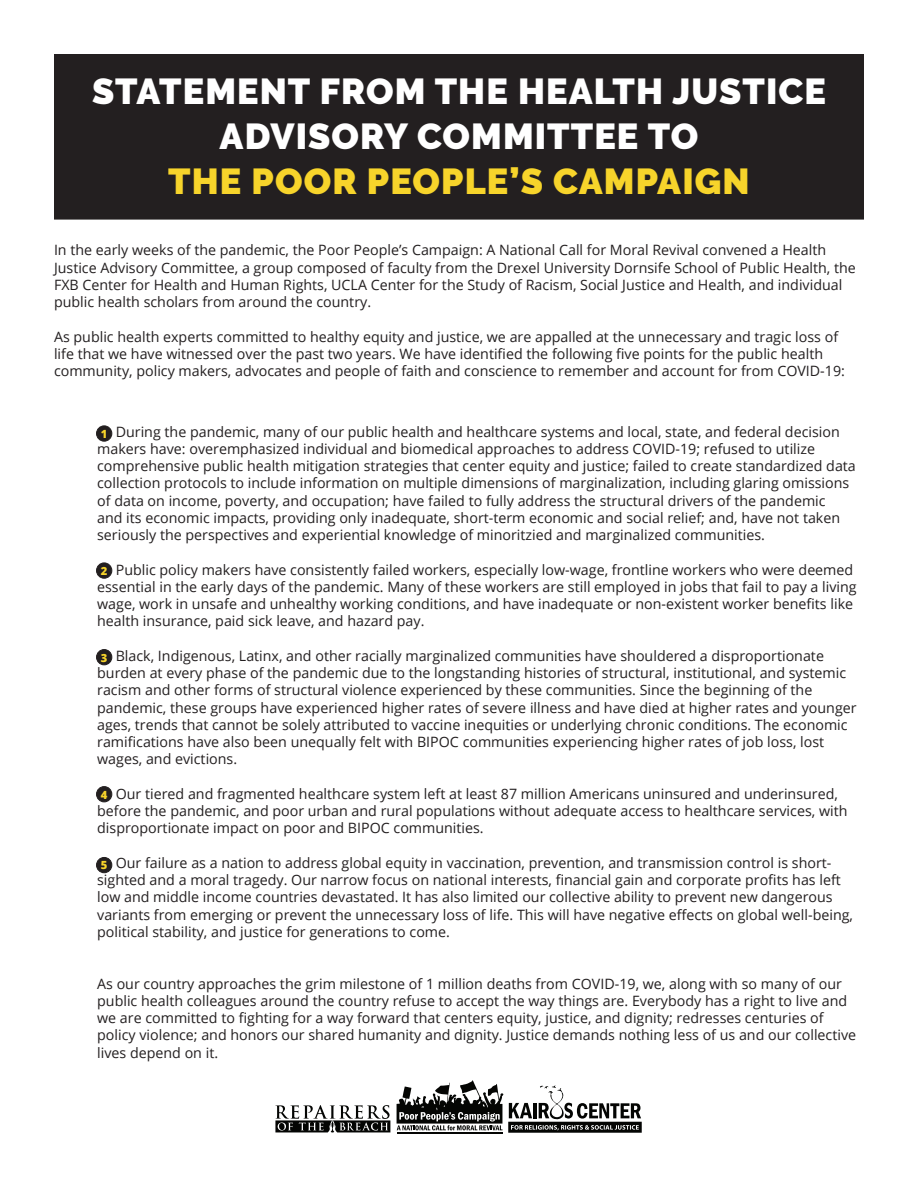
<style>
.page{position:relative;width:918px;height:1188px;background:#fff}
.page>*{position:absolute;margin:0;border:0;box-sizing:border-box;transform-origin:0 0}
.t1{font:900 36px/45px "Raleway";letter-spacing:.03em;color:#fff;text-align:center}
.t2{font:14.25px/17.2px "Open Sans";color:#231f20}
.t3{font:800 11.25px "Open Sans";color:#f7d42b}
.s1{color:#f7d42b}
</style>
<div class="page">
<div style="left:55px;top:55px;width:808px;height:164px;background:#231f20"></div>
<div style="left:54px;top:54px;width:810px;height:166px;border:2px solid #231f20"></div>
<svg style="left:275px;top:1105px;width:115px;height:27px"></svg>
<svg style="left:397px;top:1080px;width:245px;height:53px"></svg>
<hr style="left:397px;top:1132px;width:105px;height:1px;background:#040503">
<div style="left:97px;top:426px;width:15px;height:15px;background:#231f20;border-radius:50%"></div>
<div style="left:96px;top:425px;width:16px;height:17px;border:1px solid #231f20;border-radius:50%"></div>
<div style="left:97px;top:563px;width:15px;height:15px;background:#231f20;border-radius:50%"></div>
<div style="left:96px;top:563px;width:16px;height:16px;border:1px solid #231f20;border-radius:50%"></div>
<div style="left:97px;top:650px;width:15px;height:15px;background:#231f20;border-radius:50%"></div>
<div style="left:96px;top:649px;width:16px;height:16px;border:1px solid #231f20;border-radius:50%"></div>
<div style="left:97px;top:787px;width:15px;height:15px;background:#231f20;border-radius:50%"></div>
<div style="left:96px;top:786px;width:16px;height:16px;border:1px solid #231f20;border-radius:50%"></div>
<div style="left:97px;top:857px;width:15px;height:16px;background:#231f20;border-radius:50%"></div>
<div style="left:96px;top:857px;width:16px;height:16px;border:1px solid #231f20;border-radius:50%"></div>
<p class="t1" style="left:92px;top:69px;width:736px">STATEMENT FROM THE HEALTH JUSTICE<br>ADVISORY COMMITTEE TO<br><span class="s1">THE POOR PEOPLE’S CAMPAIGN</span></p>
<p class="t2" style="left:54px;top:241px;width:803px">In the early weeks of the pandemic, the Poor People’s Campaign: A National Call for Moral Revival convened a Health Justice Advisory Committee, a group composed of faculty from the Drexel University Dornsife School of Public Health, the FXB Center for Health and Human Rights, UCLA Center for the Study of Racism, Social Justice and Health, and individual public health scholars from around the country.</p>
<p class="t2" style="left:54px;top:327px;width:792px">As public health experts committed to healthy equity and justice, we are appalled at the unnecessary and tragic loss of life that we have witnessed over the past two years. We have identified the following five points for the public health community, policy makers, advocates and people of faith and conscience to remember and account for from COVID-19:</p>
<p class="t2" style="left:97px;top:423px;width:760px;text-indent:19px">During the pandemic, many of our public health and healthcare systems and local, state, and federal decision makers have: overemphasized individual and biomedical approaches to address COVID-19; refused to utilize comprehensive public health mitigation strategies that center equity and justice; failed to create standardized data collection protocols to include information on multiple dimensions of marginalization, including glaring omissions of data on income, poverty, and occupation; have failed to fully address the structural drivers of the pandemic<br>and its economic impacts, providing only inadequate, short-term economic and social relief; and, have not taken seriously the perspectives and experiential knowledge of minoritzied and marginalized communities.</p>
<p class="t2" style="left:97px;top:561px;width:761px;text-indent:19px">Public policy makers have consistently failed workers, especially low-wage, frontline workers who were deemed essential in the early days of the pandemic. Many of these workers are still employed in jobs that fail to pay a living wage, work in unsafe and unhealthy working conditions, and have inadequate or non-existent worker benefits like health insurance, paid sick leave, and hazard pay.</p>
<p class="t2" style="left:97px;top:647px;width:761px;text-indent:19px">Black, Indigenous, Latinx, and other racially marginalized communities have shouldered a disproportionate burden at every phase of the pandemic due to the longstanding histories of structural, institutional, and systemic racism and other forms of structural violence experienced by these communities. Since the beginning of the pandemic, these groups have experienced higher rates of severe illness and have died at higher rates and younger ages, trends that cannot be solely attributed to vaccine inequities or underlying chronic conditions. The economic ramifications have also been unequally felt with BIPOC communities experiencing higher rates of job loss, lost wages, and evictions.</p>
<p class="t2" style="left:97px;top:785px;width:752px;text-indent:19px">Our tiered and fragmented healthcare system left at least 87 million Americans uninsured and underinsured, before the pandemic, and poor urban and rural populations without adequate access to healthcare services, with disproportionate impact on poor and BIPOC communities.</p>
<p class="t2" style="left:97px;top:854px;width:757px;text-indent:19px">Our failure as a nation to address global equity in vaccination, prevention, and transmission control is short&shy;sighted and a moral tragedy. Our narrow focus on national interests, financial gain and corporate profits has left low and middle income countries devastated. It has also limited our collective ability to prevent new dangerous variants from emerging or prevent the unnecessary loss of life. This will have negative effects on global well-being, political stability, and justice for generations to come.</p>
<p class="t2" style="left:97px;top:975px;width:760px">As our country approaches the grim milestone of 1 million deaths from COVID-19, we, along with so many of our public health colleagues around the country refuse to accept the way things are. Everybody has a right to live and we are committed to fighting for a way forward that centers equity, justice, and dignity; redresses centuries of policy violence; and honors our shared humanity and dignity. Justice demands nothing less of us and our collective lives depend on it.</p>
<p class="t3" style="left:101px;top:425px;width:8px">1</p>
<p class="t3" style="left:101px;top:562px;width:8px">2</p>
<p class="t3" style="left:101px;top:649px;width:8px">3</p>
<p class="t3" style="left:101px;top:786px;width:8px">4</p>
<p class="t3" style="left:101px;top:857px;width:8px">5</p>
</div>
